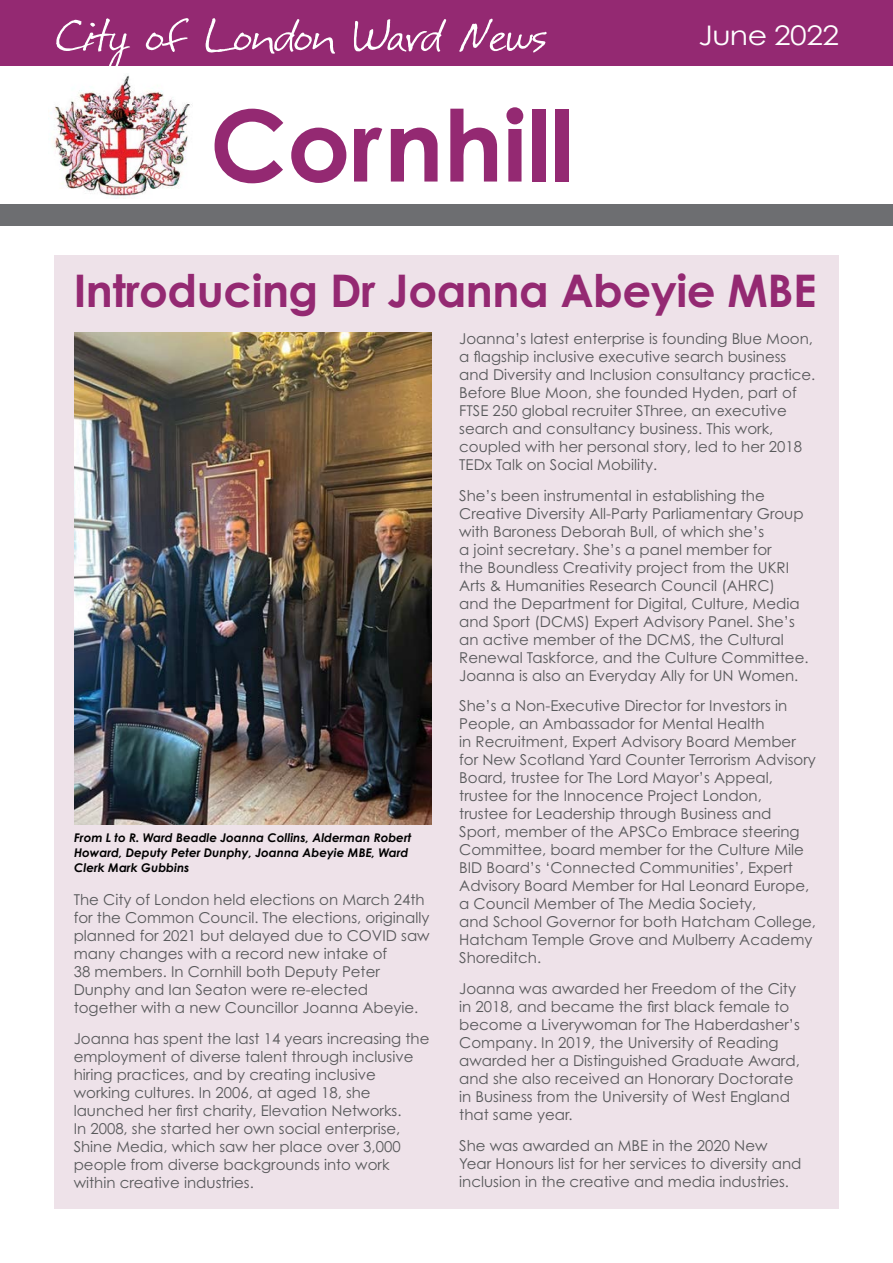
<style>
.page{position:relative;width:893px;height:1263px;background:#fff}
.page>*{position:absolute;margin:0;border:0;box-sizing:border-box;transform-origin:0 0}
.t1{font:700 99px "Century Gothic";color:#942972}
.t2{font:700 45px "Century Gothic";letter-spacing:-.01em;color:#942972}
.t3{font:27px "Century Gothic";letter-spacing:-.02em;color:#fff;scale:1.11 1}
.t4{font:15px/18px "Century Gothic";color:#58595b}
.t5{font:italic 700 12px/15px "Century Gothic";color:#000}
</style>
<div class="page">
<div style="left:55px;top:255px;width:784px;height:954px;background:#eee2e9"></div>
<div style="left:0;top:0;width:893px;height:66px;background:#942972"></div>
<svg style="left:56px;top:18px;width:491px;height:48px"></svg>
<div style="left:0;top:204px;width:893px;height:21px;background:#6d6e71"></div>
<img style="left:53px;top:75px;width:139px;height:124px">
<img style="left:74px;top:332px;width:358px;height:493px">
<h1 class="t1" style="left:210px;top:84px;width:366px">Cornhill</h1>
<h1 class="t3" style="left:698px;top:19px;width:128px">June 2022</h1>
<h1 class="t2" style="left:74px;top:262px;width:744px">Introducing Dr Joanna Abeyie MBE</h1>
<h1 class="t5" style="left:74px;top:829px;width:339px">From L to R. Ward Beadle Joanna Collins, Alderman Robert<br>Howard, Deputy Peter Dunphy, Joanna Abeyie MBE, Ward<br>Clerk Mark Gubbins</h1>
<h1 class="t4" style="left:74px;top:890px;width:357px">The City of London held elections on March 24th for the Common Council. The elections, originally planned for 2021 but delayed due to COVID saw many changes with a record new intake of<br>38 members. In Cornhill both Deputy Peter Dunphy and Ian Seaton were re-elected together with a new Councillor Joanna Abeyie.</h1>
<h1 class="t4" style="left:74px;top:1029px;width:357px">Joanna has spent the last 14 years increasing the employment of diverse talent through inclusive hiring practices, and by creating inclusive working cultures. In 2006, at aged 18, she launched her first charity, Elevation Networks.<br>In 2008, she started her own social enterprise, Shine Media, which saw her place over 3,000 people from diverse backgrounds into work within creative industries.</h1>
<p class="t4" style="left:459px;top:329px;width:358px">Joanna’s latest enterprise is founding Blue Moon, a flagship inclusive executive search business and Diversity and Inclusion consultancy practice.<br>Before Blue Moon, she founded Hyden, part of FTSE 250 global recruiter SThree, an executive search and consultancy business. This work, coupled with her personal story, led to her 2018<br>TEDx Talk on Social Mobility.</p>
<p class="t4" style="left:459px;top:486px;width:351px">She’s been instrumental in establishing the Creative Diversity All-Party Parliamentary Group with Baroness Deborah Bull, of which she’s<br>a joint secretary. She’s a panel member for<br>the Boundless Creativity project from the UKRI Arts &amp; Humanities Research Council (AHRC)<br>and the Department for Digital, Culture, Media and Sport (DCMS) Expert Advisory Panel. She’s an active member of the DCMS, the Cultural Renewal Taskforce, and the Culture Committee.<br>Joanna is also an Everyday Ally for UN Women.</p>
<p class="t4" style="left:459px;top:697px;width:358px">She’s a Non-Executive Director for Investors in People, an Ambassador for Mental Health<br>in Recruitment, Expert Advisory Board Member for New Scotland Yard Counter Terrorism Advisory Board, trustee for The Lord Mayor’s Appeal, trustee for the Innocence Project London,<br>trustee for Leadership through Business and Sport, member of the APSCo Embrace steering Committee, board member for the Culture Mile BID Board’s ‘Connected Communities’, Expert Advisory Board Member for Hal Leonard Europe, a Council Member of The Media Society,<br>and School Governor for both Hatcham College, Hatcham Temple Grove and Mulberry Academy Shoreditch.</p>
<p class="t4" style="left:459px;top:979px;width:342px">Joanna was awarded her Freedom of the City in 2018, and became the first black female to become a Liverywoman for The Haberdasher’s Company. In 2019, the University of Reading awarded her a Distinguished Graduate Award, and she also received an Honorary Doctorate in Business from the University of West England that same year.</p>
<p class="t4" style="left:459px;top:1136px;width:344px">She was awarded an MBE in the 2020 New<br>Year Honours list for her services to diversity and inclusion in the creative and media industries.</p>
</div>
